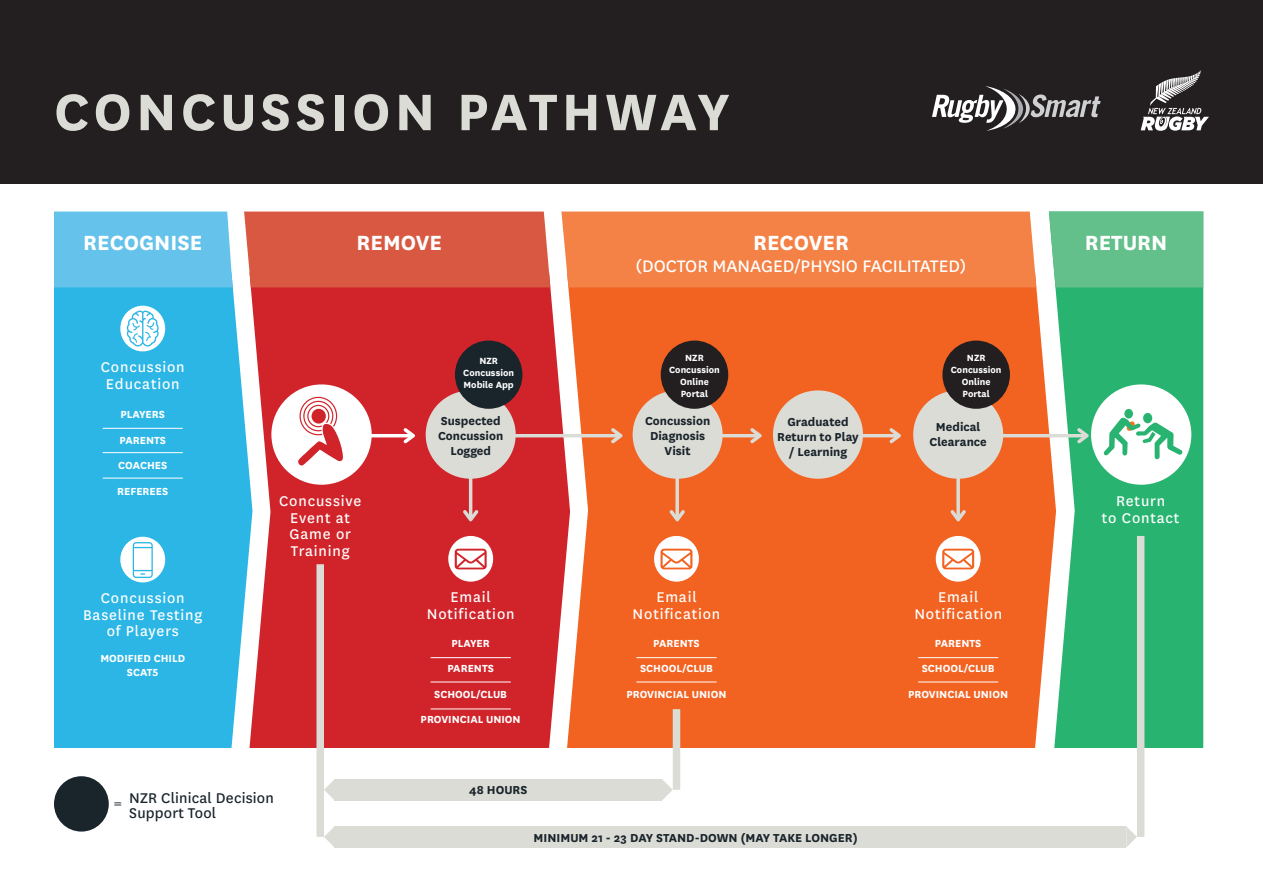
<style>
.page{position:relative;width:1263px;height:893px;background:#fff}
.page>*{position:absolute;margin:0;border:0;box-sizing:border-box;transform-origin:0 0}
.t1{font:700 60px "National";letter-spacing:.07em;color:#dcdcd6}
.t2{font:700 24px "National";color:#fff}
.t3{font:19.5px "National";color:#fff}
.t4{font:16.5px/16.5px "National";letter-spacing:.05em;color:#fff;text-align:center}
.t5{font:16.5px/15px "National";letter-spacing:.01em;color:#19242b}
.t6{font:700 13.5px/15px "National";color:#19242b;text-align:center}
.t7{font:700 12px/13.5px "National";color:#fff;text-align:center}
.t8{font:700 10.5px/12px "National";color:#fff;text-align:center}
</style>
<div class="page">
<svg style="left:1056px;top:287px;width:147px;height:461px;fill:#28b470"></svg>
<div style="left:252px;top:283px;width:315px;height:465px;background:#d1232a"></div>
<div style="left:0;top:0;width:1263px;height:184px;background:#231f20"></div>
<div style="left:54px;top:287px;width:198px;height:461px;background:#2bb6e6"></div>
<div style="left:567px;top:283px;width:489px;height:465px;background:#f26221"></div>
<div style="left:1091px;top:384px;width:100px;height:101px;background:#fff;border-radius:50%"></div>
<div style="left:120px;top:306px;width:45px;height:45px;background:#fff;border-radius:50%"></div>
<div style="left:120px;top:537px;width:45px;height:45px;background:#fff;border-radius:50%"></div>
<hr style="left:103px;top:428px;width:80px;height:1px;background:#fff">
<hr style="left:431px;top:657px;width:80px;height:1px;background:#fff">
<hr style="left:103px;top:452px;width:80px;height:1px;background:#fff">
<hr style="left:431px;top:682px;width:80px;height:1px;background:#fff">
<hr style="left:103px;top:478px;width:80px;height:1px;background:#fff">
<hr style="left:431px;top:709px;width:80px;height:1px;background:#fff">
<div style="left:448px;top:536px;width:45px;height:46px;background:#fff;border-radius:50%"></div>
<div style="left:335px;top:779px;width:327px;height:21px;background:#dcdcd6"></div>
<div style="left:335px;top:826px;width:791px;height:22px;background:#dcdcd6"></div>
<svg style="left:126px;top:310px;width:33px;height:37px"></svg>
<svg style="left:662px;top:779px;width:11px;height:21px"></svg>
<svg style="left:1126px;top:826px;width:11px;height:21px"></svg>
<svg style="left:324px;top:779px;width:11px;height:21px"></svg>
<svg style="left:324px;top:826px;width:11px;height:22px"></svg>
<svg style="left:455px;top:549px;width:32px;height:20px"></svg>
<hr style="left:636px;top:657px;width:81px;height:1px;background:#fff">
<hr style="left:636px;top:682px;width:81px;height:1px;background:#fff">
<div style="left:654px;top:536px;width:45px;height:46px;background:#fff;border-radius:50%"></div>
<svg style="left:660px;top:549px;width:32px;height:20px"></svg>
<div style="left:54px;top:776px;width:55px;height:56px;background:#19242b;border-radius:50%"></div>
<div style="left:673px;top:709px;width:7px;height:81px;background:#dcdcd6"></div>
<div style="left:1137px;top:536px;width:7px;height:301px;background:#dcdcd6"></div>
<div style="left:316px;top:564px;width:8px;height:273px;background:#dcdcd6"></div>
<svg style="left:1141px;top:70px;width:68px;height:61px"></svg>
<svg style="left:932px;top:86px;width:169px;height:45px"></svg>
<svg style="left:951px;top:478px;width:15px;height:43px"></svg>
<svg style="left:515px;top:428px;width:107px;height:15px"></svg>
<svg style="left:463px;top:478px;width:15px;height:43px"></svg>
<div style="left:647px;top:407px;width:115px;height:114px;background:#f26221"></div>
<svg style="left:862px;top:428px;width:39px;height:15px"></svg>
<svg style="left:1002px;top:428px;width:87px;height:15px"></svg>
<div style="left:633px;top:390px;width:90px;height:89px;background:#dcdcd6;border-radius:50%"></div>
<div style="left:773px;top:390px;width:90px;height:89px;background:#dcdcd6;border-radius:50%"></div>
<hr style="left:918px;top:657px;width:80px;height:1px;background:#fff">
<hr style="left:918px;top:682px;width:80px;height:1px;background:#fff">
<div style="left:936px;top:536px;width:45px;height:46px;background:#fff;border-radius:50%"></div>
<div style="left:913px;top:390px;width:90px;height:89px;background:#dcdcd6;border-radius:50%"></div>
<svg style="left:942px;top:549px;width:32px;height:20px"></svg>
<div style="left:942px;top:341px;width:68px;height:68px;background:#231f20;border-radius:50%"></div>
<div style="left:426px;top:390px;width:90px;height:89px;background:#dcdcd6;border-radius:50%"></div>
<svg style="left:133px;top:542px;width:20px;height:36px"></svg>
<div style="left:561px;top:212px;width:475px;height:75px;background:#f48145"></div>
<div style="left:1049px;top:212px;width:154px;height:75px;background:#63c08a"></div>
<div style="left:54px;top:212px;width:179px;height:75px;background:#65c2ea"></div>
<div style="left:244px;top:212px;width:306px;height:75px;background:#d95842"></div>
<div style="left:271px;top:384px;width:101px;height:101px;background:#fff;border-radius:50%"></div>
<div style="left:312px;top:409px;width:14px;height:15px;background:#d1232a;border-radius:50%"></div>
<div style="left:307px;top:405px;width:22px;height:22px;border:1px solid #d1232a;border-radius:50%"></div>
<div style="left:303px;top:401px;width:30px;height:30px;border:1px solid #d1232a;border-radius:50%"></div>
<div style="left:299px;top:397px;width:38px;height:38px;border:1px solid #d1232a;border-radius:50%"></div>
<svg style="left:298px;top:422px;width:117px;height:45px"></svg>
<div style="left:455px;top:341px;width:67px;height:68px;background:#19242b;border-radius:50%"></div>
<div style="left:661px;top:341px;width:67px;height:68px;background:#231f20;border-radius:50%"></div>
<svg style="left:1103px;top:409px;width:80px;height:50px"></svg>
<p class="t1" style="left:54px;top:69px;width:677px">CONCUSSION PATHWAY</p>
<p class="t2" style="left:83px;top:226px;width:121px">RECOGNISE</p>
<p class="t2" style="left:356px;top:226px;width:87px">REMOVE</p>
<p class="t2" style="left:753px;top:226px;width:97px">RECOVER</p>
<p class="t3" style="left:636px;top:253px;width:332px">(DOCTOR MANAGED/PHYSIO FACILITATED)</p>
<p class="t4" style="left:101px;top:358px;width:85px">Concussion<br>Education</p>
<p class="t7" style="left:120px;top:407px;width:46px">PLAYERS</p>
<p class="t7" style="left:119px;top:432px;width:48px">PARENTS</p>
<p class="t7" style="left:118px;top:458px;width:51px">COACHES</p>
<p class="t7" style="left:117px;top:483px;width:53px">REFEREES</p>
<p class="t4" style="left:83px;top:589px;width:121px">Concussion<br>Baseline Testing of Players</p>
<p class="t7" style="left:100px;top:651px;width:86px">MODIFIED CHILD<br>SCAT5</p>
<p class="t4" style="left:279px;top:492px;width:84px">Concussive<br>Event at<br>Game or<br>Training</p>
<p class="t5" style="left:114px;top:794px;width:10px">=</p>
<p class="t5" style="left:129px;top:789px;width:146px">NZR Clinical Decision<br>Support Tool</p>
<p class="t8" style="left:463px;top:354px;width:52px">NZR<br>Concussion<br>Mobile App</p>
<p class="t8" style="left:669px;top:351px;width:52px">NZR<br>Concussion<br>Online<br>Portal</p>
<p class="t6" style="left:441px;top:413px;width:61px">Suspected</p>
<p class="t6" style="left:438px;top:428px;width:67px">Concussion</p>
<p class="t6" style="left:450px;top:443px;width:42px">Logged</p>
<p class="t6" style="left:645px;top:413px;width:67px">Concussion</p>
<p class="t6" style="left:650px;top:428px;width:57px">Diagnosis</p>
<p class="t6" style="left:665px;top:443px;width:27px">Visit</p>
<p class="t6" style="left:777px;top:413px;width:83px">Graduated<br>Return to Play / Learning</p>
<p class="t8" style="left:951px;top:351px;width:52px">NZR<br>Concussion<br>Online<br>Portal</p>
<p class="t6" style="left:936px;top:419px;width:46px">Medical</p>
<p class="t6" style="left:929px;top:434px;width:59px">Clearance</p>
<p class="t4" style="left:427px;top:588px;width:89px">Email<br>Notification</p>
<p class="t7" style="left:451px;top:636px;width:40px">PLAYER</p>
<p class="t7" style="left:447px;top:661px;width:48px">PARENTS</p>
<p class="t7" style="left:434px;top:687px;width:74px">SCHOOL/CLUB</p>
<p class="t7" style="left:421px;top:712px;width:102px">PROVINCIAL UNION</p>
<p class="t6" style="left:469px;top:782px;width:60px">48 HOURS</p>
<p class="t4" style="left:633px;top:588px;width:89px">Email<br>Notification</p>
<p class="t7" style="left:653px;top:636px;width:48px">PARENTS</p>
<p class="t7" style="left:640px;top:661px;width:74px">SCHOOL/CLUB</p>
<p class="t7" style="left:626px;top:687px;width:102px">PROVINCIAL UNION</p>
<p class="t6" style="left:533px;top:829px;width:326px">MINIMUM 21 - 23 DAY STAND-DOWN (MAY TAKE LONGER)</p>
<p class="t4" style="left:914px;top:588px;width:89px">Email<br>Notification</p>
<p class="t7" style="left:935px;top:636px;width:48px">PARENTS</p>
<p class="t7" style="left:922px;top:661px;width:74px">SCHOOL/CLUB</p>
<p class="t7" style="left:908px;top:687px;width:102px">PROVINCIAL UNION</p>
<p class="t2" style="left:1085px;top:226px;width:84px">RETURN</p>
<p class="t4" style="left:1102px;top:492px;width:79px">Return<br>to Contact</p>
</div>
